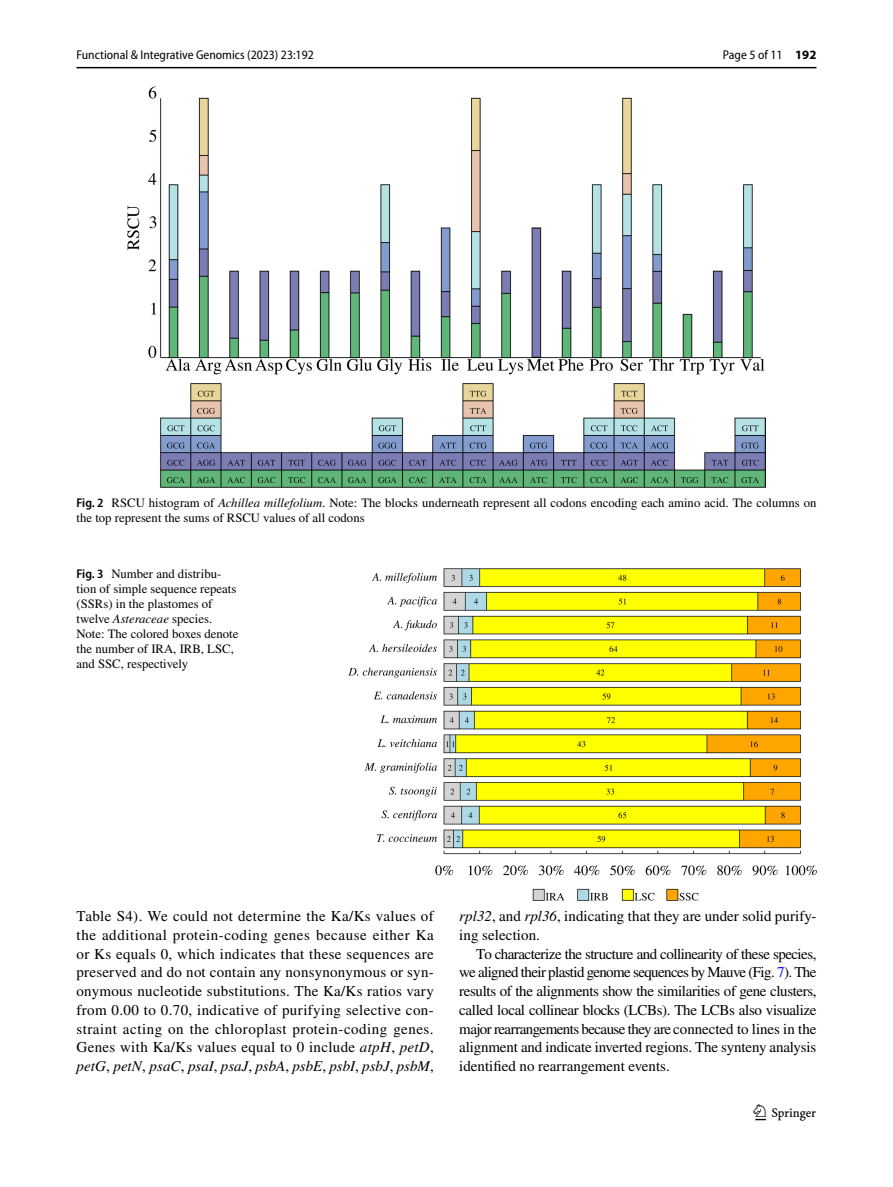
<style>
.page{position:relative;width:893px;height:1187px;background:#fff}
.page>*{position:absolute;margin:0;border:0;box-sizing:border-box;transform-origin:0 0}
.t1{font:22.5px "Springnew Regular 3";color:#000}
.t2{font:15px/18.8px "STIX";color:#000;text-align:justify}
.t3{font:12.75px/15px "STIX";color:#000}
.t4{font:semi-condensed 12.75px "Myriad Pro";color:#000}
.s1{font-weight:700;font-stretch:normal}
.s2{font-family:"Myriad Pro";font-weight:600;font-stretch:semi-condensed}
.s3{font-style:italic}
.s4{color:#00f}
</style>
<div class="page">
<hr style="left:77px;top:67px;width:739px;height:1px;background:#000">
<img style="left:128px;top:87px;width:637px;height:401px">
<img style="left:349px;top:568px;width:467px;height:332px">
<p class="t4" style="left:77px;top:48px;width:239px">Functional &amp; Integrative Genomics (2023) 23:192</p>
<p class="t4" style="left:723px;top:48px;width:95px">Page 5 of 11 <span class="s1">192</span></p>
<p class="t3" style="left:77px;top:496px;width:741px"><span class="s2">Fig. 2</span> RSCU histogram of <span class="s3">Achillea millefolium</span>. Note: The blocks underneath represent all codons encoding each amino acid. The columns on the top represent the sums of RSCU values of all codons</p>
<p class="t3" style="left:77px;top:567px;width:163px"><span class="s2">Fig. 3</span> Number and distribu&shy;tion of simple sequence repeats (SSRs) in the plastomes of twelve <span class="s3">Asteraceae</span> species.<br>Note: The colored boxes denote the number of IRA, IRB, LSC, and SSC, respectively</p>
<p class="t2" style="left:77px;top:907px;width:359px">Table S4). We could not determine the Ka/Ks values of the additional protein-coding genes because either Ka or Ks equals 0, which indicates that these sequences are preserved and do not contain any nonsynonymous or syn&shy;onymous nucleotide substitutions. The Ka/Ks ratios vary from 0.00 to 0.70, indicative of purifying selective con&shy;straint acting on the chloroplast protein-coding genes.<br>Genes with Ka/Ks values equal to 0 include <span class="s3">atpH</span>, <span class="s3">petD</span>, <span class="s3">petG</span>, <span class="s3">petN</span>, <span class="s3">psaC</span>, <span class="s3">psaI</span>, <span class="s3">psaJ</span>, <span class="s3">psbA</span>, <span class="s3">psbE</span>, <span class="s3">psbI</span>, <span class="s3">psbJ</span>, <span class="s3">psbM</span>,</p>
<p class="t2" style="left:459px;top:907px;width:359px"><span class="s3">rpl32</span>, and <span class="s3">rpl36</span>, indicating that they are under solid purify&shy;ing selection.</p>
<p class="t2" style="left:459px;top:945px;width:359px;text-indent:17px">To characterize the structure and collinearity of these species, we aligned their plastid genome sequences by Mauve (Fig. <span class="s4">7</span>). The results of the alignments show the similarities of gene clusters, called local collinear blocks (LCBs). The LCBs also visualize major rearrangements because they are connected to lines in the alignment and indicate inverted regions. The synteny analysis identified no rearrangement events.</p>
<h1 class="t1" style="left:755px;top:1104px;width:62px">1 3</h1>
</div>
